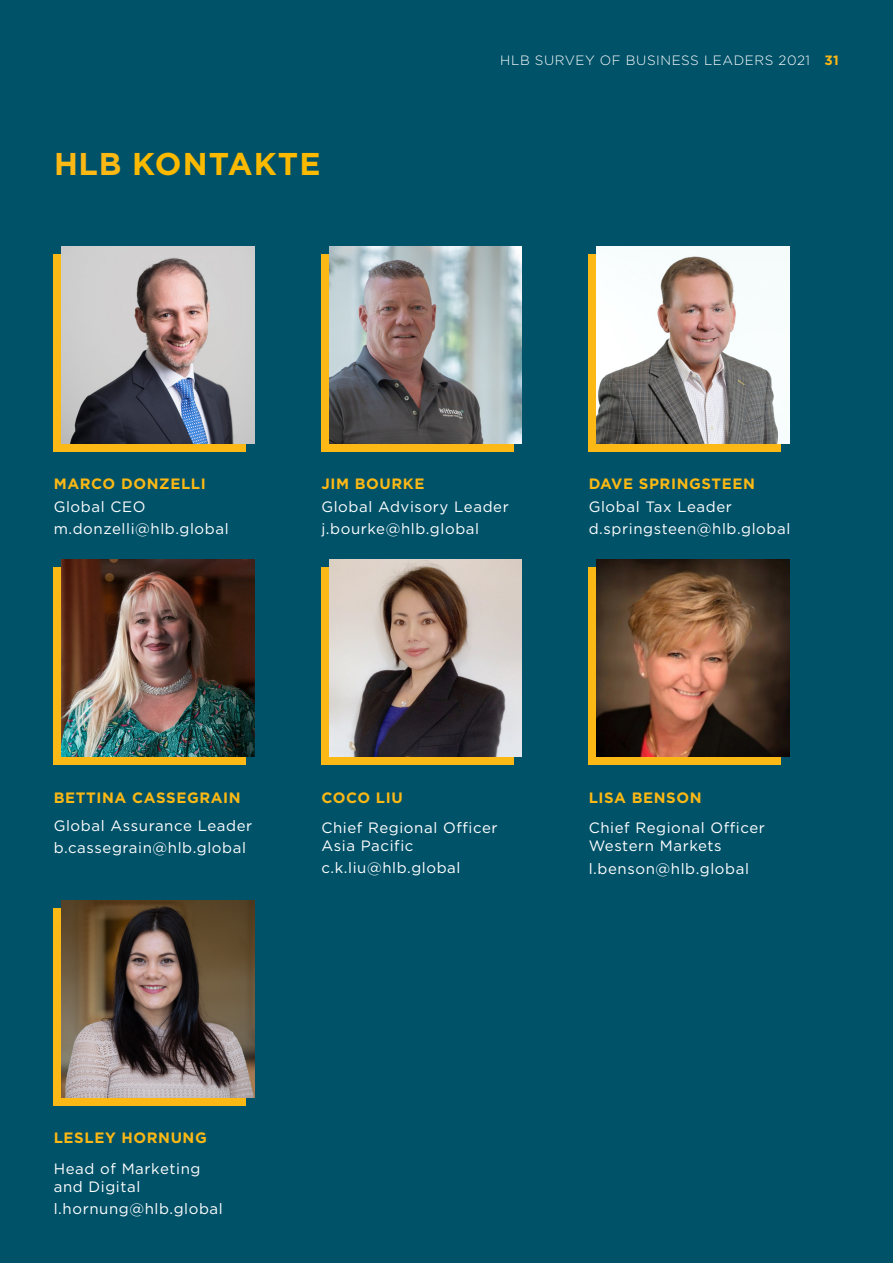
<style>
.page{position:relative;width:893px;height:1263px;background:#005269}
.page>*{position:absolute;margin:0;border:0;box-sizing:border-box;transform-origin:0 0}
.Sub_heading_Blue{font:700 31.5px "Gotham";letter-spacing:.03em;color:#fbba00}
.Body_Copy_-_Dark_gre{font:15px/18px "Gotham";letter-spacing:.04em;color:#fff}
.Body_Copy_-_Dark_gre-2{font:700 15px "Gotham";letter-spacing:.04em;color:#fcb814}
.t1{font:300 13.5px "Gotham";letter-spacing:.04em;color:#fff}
.s1{color:#fcb814}
.s2{font-weight:700;color:#fcb814}
</style>
<div class="page">
<div style="left:54px;top:255px;width:192px;height:197px;background:#fcb814"></div>
<img style="left:62px;top:246px;width:192px;height:198px">
<div style="left:54px;top:568px;width:192px;height:197px;background:#fcb814"></div>
<img style="left:62px;top:560px;width:192px;height:197px">
<div style="left:54px;top:908px;width:192px;height:197px;background:#fcb814"></div>
<img style="left:62px;top:900px;width:192px;height:197px">
<div style="left:321px;top:255px;width:193px;height:197px;background:#fcb814"></div>
<img style="left:329px;top:246px;width:193px;height:198px">
<div style="left:321px;top:568px;width:193px;height:197px;background:#fcb814"></div>
<img style="left:329px;top:560px;width:193px;height:197px">
<div style="left:589px;top:255px;width:192px;height:197px;background:#fcb814"></div>
<img style="left:597px;top:246px;width:192px;height:198px">
<div style="left:589px;top:568px;width:192px;height:197px;background:#fcb814"></div>
<img style="left:597px;top:560px;width:192px;height:197px">
<p class="Sub_heading_Blue" style="left:54px;top:143px;width:268px"><span class="s1">HLB</span> KONTAKTE</p>
<p class="t1" style="left:500px;top:51px;width:340px">HLB SURVEY OF BUSINESS LEADERS 2021 <span class="s2">31</span></p>
<p class="Body_Copy_-_Dark_gre-2" style="left:54px;top:474px;width:154px">MARCO DONZELLI</p>
<p class="Body_Copy_-_Dark_gre" style="left:54px;top:497px;width:93px">Global CEO</p>
<p class="Body_Copy_-_Dark_gre" style="left:54px;top:519px;width:176px">m.donzelli@hlb.global</p>
<p class="Body_Copy_-_Dark_gre-2" style="left:321px;top:474px;width:105px">JIM BOURKE</p>
<p class="Body_Copy_-_Dark_gre" style="left:321px;top:497px;width:189px">Global Advisory Leader</p>
<p class="Body_Copy_-_Dark_gre" style="left:321px;top:519px;width:159px">j.bourke@hlb.global</p>
<p class="Body_Copy_-_Dark_gre-2" style="left:589px;top:474px;width:168px">DAVE SPRINGSTEEN</p>
<p class="Body_Copy_-_Dark_gre" style="left:589px;top:497px;width:145px">Global Tax Leader</p>
<p class="Body_Copy_-_Dark_gre" style="left:589px;top:519px;width:203px">d.springsteen@hlb.global</p>
<p class="Body_Copy_-_Dark_gre-2" style="left:54px;top:787px;width:188px">BETTINA CASSEGRAIN</p>
<p class="Body_Copy_-_Dark_gre" style="left:54px;top:816px;width:200px">Global Assurance Leader</p>
<p class="Body_Copy_-_Dark_gre" style="left:54px;top:839px;width:194px">b.cassegrain@hlb.global</p>
<p class="Body_Copy_-_Dark_gre-2" style="left:321px;top:787px;width:83px">COCO LIU</p>
<p class="Body_Copy_-_Dark_gre" style="left:321px;top:819px;width:178px">Chief Regional Officer<br>Asia Pacific</p>
<p class="Body_Copy_-_Dark_gre" style="left:321px;top:858px;width:141px">c.k.liu@hlb.global</p>
<p class="Body_Copy_-_Dark_gre-2" style="left:589px;top:787px;width:114px">LISA BENSON</p>
<p class="Body_Copy_-_Dark_gre" style="left:589px;top:819px;width:178px">Chief Regional Officer<br>Western Markets</p>
<p class="Body_Copy_-_Dark_gre" style="left:589px;top:859px;width:162px">l.benson@hlb.global</p>
<p class="Body_Copy_-_Dark_gre-2" style="left:54px;top:1128px;width:155px">LESLEY HORNUNG</p>
<p class="Body_Copy_-_Dark_gre" style="left:54px;top:1159px;width:148px">Head of Marketing and Digital</p>
<p class="Body_Copy_-_Dark_gre" style="left:54px;top:1199px;width:171px">l.hornung@hlb.global</p>
</div>
